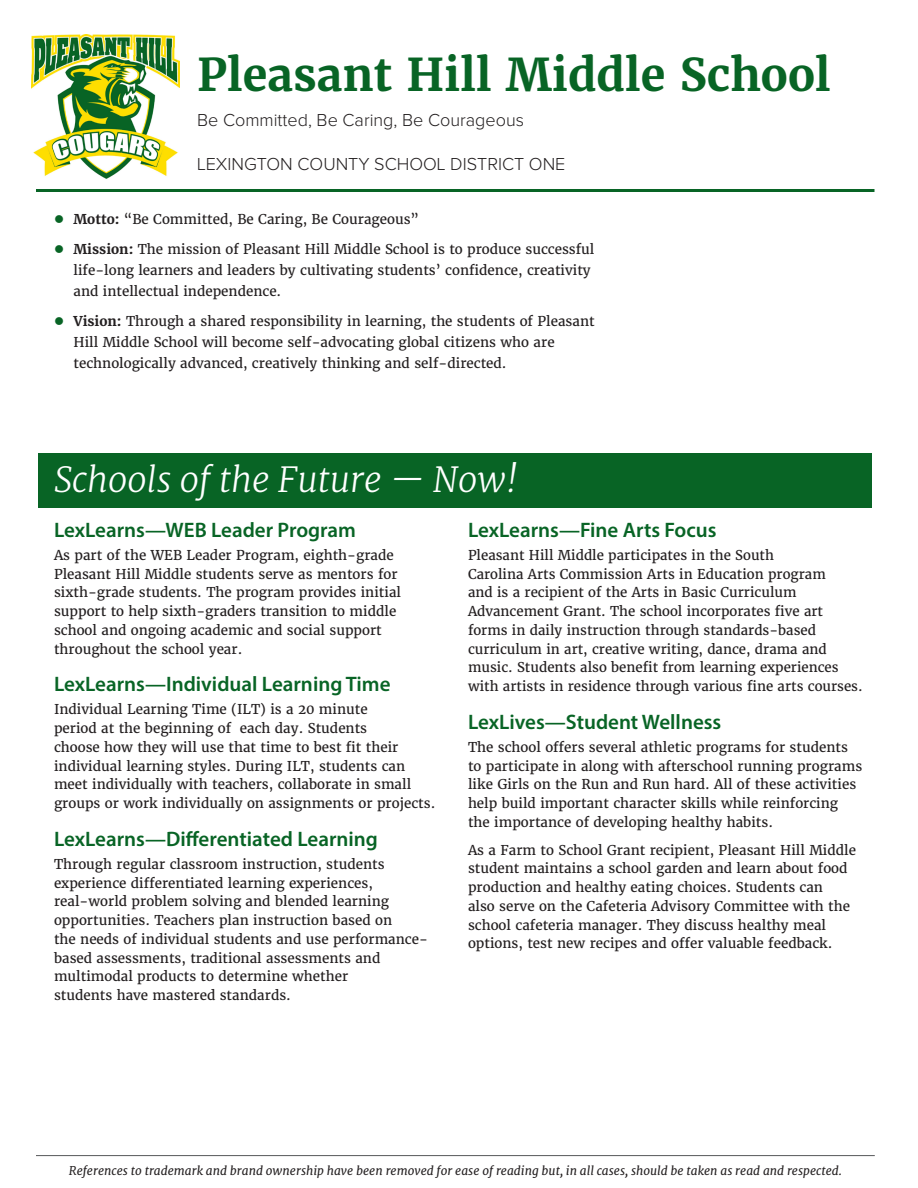
<style>
.page{position:relative;width:918px;height:1188px;background:#fff}
.page>*{position:absolute;margin:0;border:0;box-sizing:border-box;transform-origin:0 0}
.t1{font:700 45px "Merriweather";color:#086425}
.t2{font:italic 300 34.5px "Merriweather";color:#fff}
.t3{font:600 21px "Myriad Pro";color:#086425}
.t4{font:300 18px "Proxima Nova";color:#231f20}
.Body_Copy{font:13.5px/18.8px "Merriweather";color:#231f20}
.t5{font:italic 12px "Merriweather";color:#231f20}
.s1{color:#086425}
.s2{font-weight:700}
</style>
<div class="page">
<hr style="left:36px;top:189px;width:838px;height:3px;background:#086425">
<img style="left:31px;top:34px;width:149px;height:145px">
<div style="left:38px;top:453px;width:834px;height:54px;background:#086425"></div>
<hr style="left:36px;top:1155px;width:839px;height:1px;background:#57585a">
<p class="t1" style="left:197px;top:46px;width:635px">Pleasant Hill Middle School</p>
<p class="t4" style="left:197px;top:110px;width:328px">Be Committed, Be Caring, Be Courageous</p>
<p class="t4" style="left:197px;top:154px;width:370px">LEXINGTON COUNTY SCHOOL DISTRICT ONE</p>
<p class="Body_Copy" style="left:54px;top:210px;width:367px"><span class="s1">●</span> <span class="s2">Motto:</span> “Be Committed, Be Caring, Be Courageous”</p>
<p class="Body_Copy" style="left:73px;top:239px;width:522px;line-height:21px;text-indent:-19px"><span class="s1">●</span> <span class="s2">Mission:</span> The mission of Pleasant Hill Middle School is to produce successful life-long learners and leaders by cultivating students’ confidence, creativity and intellectual independence.</p>
<p class="Body_Copy" style="left:73px;top:311px;width:523px;line-height:21px;text-indent:-19px"><span class="s1">●</span> <span class="s2">Vision:</span> Through a shared responsibility in learning, the students of Pleasant<br>Hill Middle School will become self-advocating global citizens who are technologically advanced, creatively thinking and self-directed.</p>
<h2 class="t2" style="left:54px;top:458px;width:465px">Schools of the Future — Now!</h2>
<h2 class="t3" style="left:54px;top:516px;width:303px">LexLearns—WEB Leader Program</h2>
<p class="Body_Copy" style="left:54px;top:546px;width:349px">As part of the WEB Leader Program, eighth-grade Pleasant Hill Middle students serve as mentors for sixth-grade students. The program provides initial support to help sixth-graders transition to middle school and ongoing academic and social support throughout the school year.</p>
<h2 class="t3" style="left:54px;top:671px;width:338px">LexLearns—Individual Learning Time</h2>
<p class="Body_Copy" style="left:54px;top:700px;width:383px">Individual Learning Time (ILT) is a 20 minute<br>period at the beginning of each day. Students<br>choose how they will use that time to best fit their individual learning styles. During ILT, students can meet individually with teachers, collaborate in small groups or work individually on assignments or projects.</p>
<h2 class="t3" style="left:54px;top:825px;width:325px">LexLearns—Differentiated Learning</h2>
<p class="Body_Copy" style="left:54px;top:855px;width:375px">Through regular classroom instruction, students experience differentiated learning experiences, real-world problem solving and blended learning opportunities. Teachers plan instruction based on<br>the needs of individual students and use performance&shy;based assessments, traditional assessments and multimodal products to determine whether<br>students have mastered standards.</p>
<h2 class="t3" style="left:468px;top:516px;width:250px">LexLearns—Fine Arts Focus</h2>
<p class="Body_Copy" style="left:468px;top:546px;width:396px">Pleasant Hill Middle participates in the South<br>Carolina Arts Commission Arts in Education program<br>and is a recipient of the Arts in Basic Curriculum Advancement Grant. The school incorporates five art forms in daily instruction through standards-based curriculum in art, creative writing, dance, drama and music. Students also benefit from learning experiences with artists in residence through various fine arts courses.</p>
<h2 class="t3" style="left:468px;top:708px;width:255px">LexLives—Student Wellness</h2>
<p class="Body_Copy" style="left:468px;top:738px;width:396px">The school offers several athletic programs for students to participate in along with afterschool running programs like Girls on the Run and Run hard. All of these activities help build important character skills while reinforcing the importance of developing healthy habits.</p>
<p class="Body_Copy" style="left:468px;top:840px;width:390px">As a Farm to School Grant recipient, Pleasant Hill Middle student maintains a school garden and learn about food production and healthy eating choices. Students can<br>also serve on the Cafeteria Advisory Committee with the school cafeteria manager. They discuss healthy meal options, test new recipes and offer valuable feedback.</p>
<p class="t5" style="left:69px;top:1163px;width:775px">References to trademark and brand ownership have been removed for ease of reading but, in all cases, should be taken as read and respected.</p>
</div>
